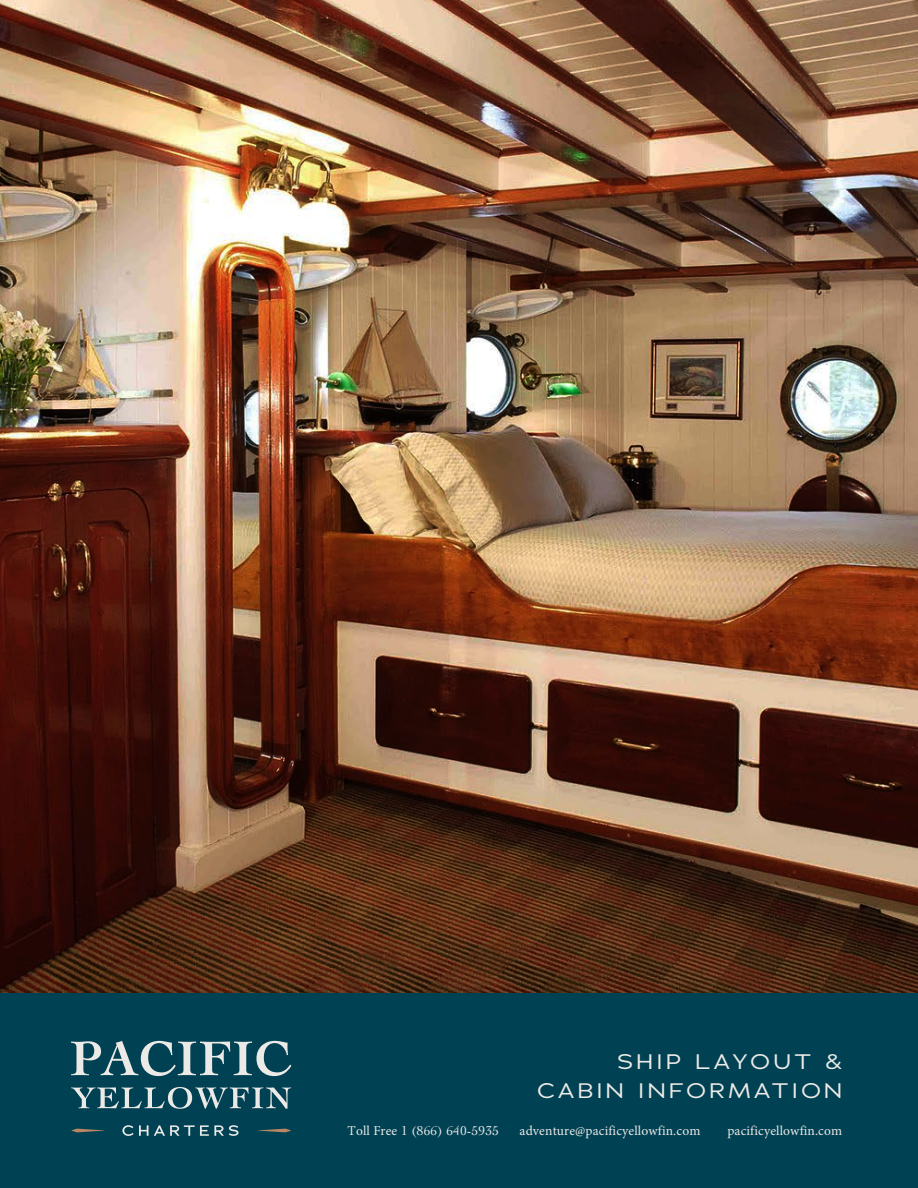
<style>
.page{position:relative;width:918px;height:1188px;background:#fff}
.page>*{position:absolute;margin:0;border:0;box-sizing:border-box;transform-origin:0 0}
.t1{font:21px/28.5px "Adrianna Extended";letter-spacing:.15em;color:#ebeae6;text-align:right}
.t2{font:13.5px "Minion Pro";letter-spacing:.01em;color:#ebeae6}
.t3{font:13.5px "Cochin";letter-spacing:.01em;color:#ebeae6}
.s1{font-family:"Minion Pro"}
</style>
<div class="page">
<img style="left:0;top:0;width:918px;height:993px">
<div style="left:0;top:993px;width:918px;height:195px;background:#004153"></div>
<svg style="left:71px;top:1041px;width:220px;height:35px"></svg>
<svg style="left:71px;top:1087px;width:220px;height:22px"></svg>
<svg style="left:122px;top:1125px;width:116px;height:11px"></svg>
<svg style="left:71px;top:1129px;width:33px;height:3px"></svg>
<svg style="left:258px;top:1129px;width:33px;height:3px"></svg>
<h1 class="t1" style="left:538px;top:1047px;width:306px">SHIP LAYOUT &amp;<br>CABIN INFORMATION</h1>
<p class="t3" style="left:348px;top:1121px;width:153px"><span class="s1">Toll Free</span> 1 (866) 640-5935</p>
<p class="t2" style="left:520px;top:1121px;width:182px">adventure@pacificyellowfin.com</p>
<p class="t2" style="left:727px;top:1121px;width:116px">pacificyellowfin.com</p>
</div>
